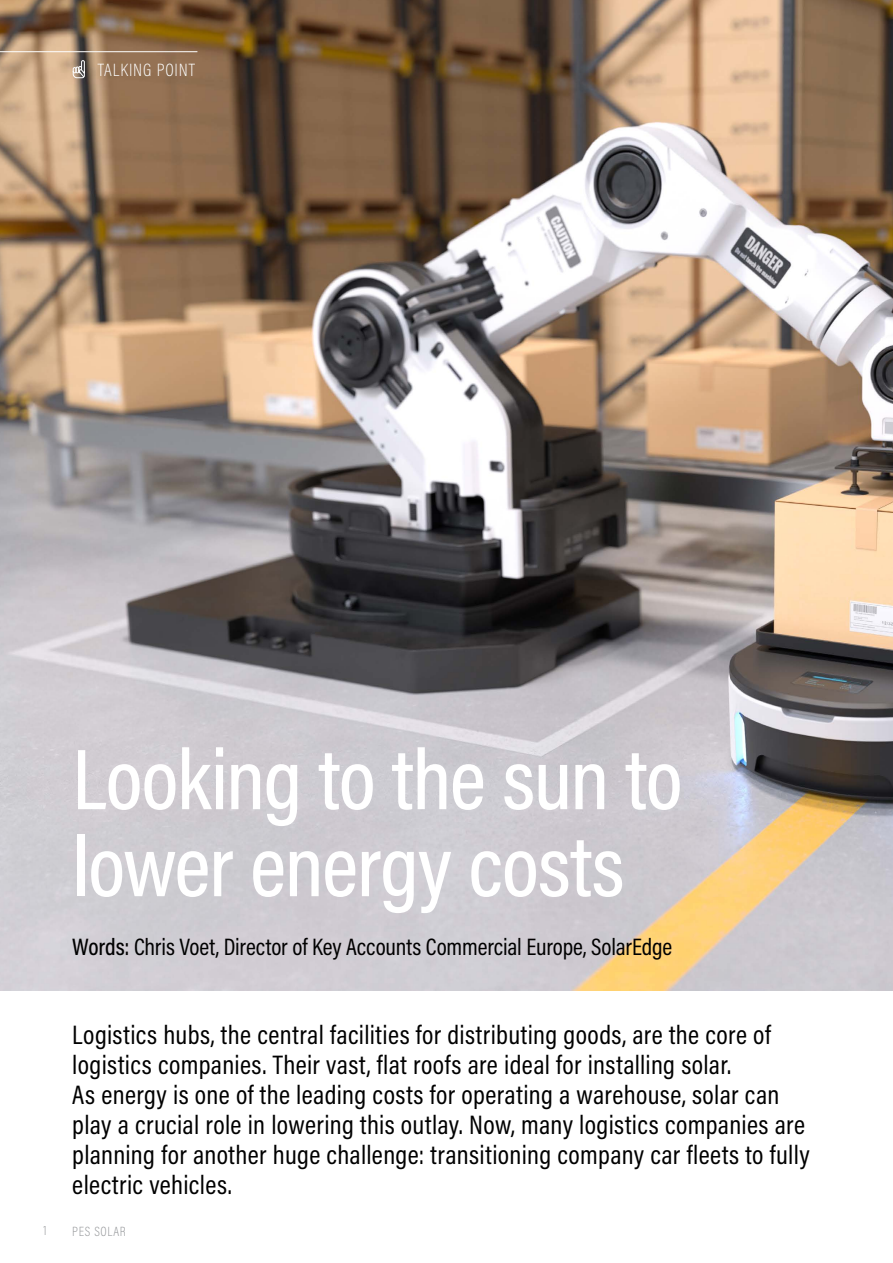
<style>
.page{position:relative;width:893px;height:1263px;background:#fff}
.page>*{position:absolute;margin:0;border:0;box-sizing:border-box;transform-origin:0 0}
.t1{font:500 87px/87px "Acumin Pro Cond";letter-spacing:-.015em;color:#fff}
.t2{font:27px/30px "Acumin Pro Cond";letter-spacing:.015em;color:#000}
.t3{font:24px "Acumin Pro Cond";letter-spacing:-.005em;color:#000}
.t4{font:200 18px "Acumin Pro Cond";letter-spacing:.05em;color:#fff}
.t5{font:200 13.5px "Acumin Pro Cond";letter-spacing:.05em;color:#939598}
.s1{font-weight:500}
</style>
<div class="page">
<img style="left:0;top:0;width:893px;height:991px">
<hr style="left:0;top:51px;width:197px;height:1px;background:#fff">
<svg style="left:73px;top:60px;width:12px;height:18px"></svg>
<p class="t4" style="left:98px;top:59px;width:99px">TALKING POINT</p>
<h1 class="t1" style="left:72px;top:734px;width:612px">Looking to the sun to lower energy costs</h1>
<p class="t3" style="left:72px;top:931px;width:601px"><span class="s1">Words:</span> Chris Voet, Director of Key Accounts Commercial Europe, SolarEdge</p>
<p class="t2" style="left:72px;top:1019px;width:739px">Logistics hubs, the central facilities for distributing goods, are the core of logistics companies. Their vast, flat roofs are ideal for installing solar.<br>As energy is one of the leading costs for operating a warehouse, solar can play a crucial role in lowering this outlay. Now, many logistics companies are planning for another huge challenge: transitioning company car fleets to fully electric vehicles.</p>
<p class="t5" style="left:44px;top:1222px;width:5px">1</p>
<p class="t5" style="left:72px;top:1223px;width:55px">PES SOLAR</p>
</div>
